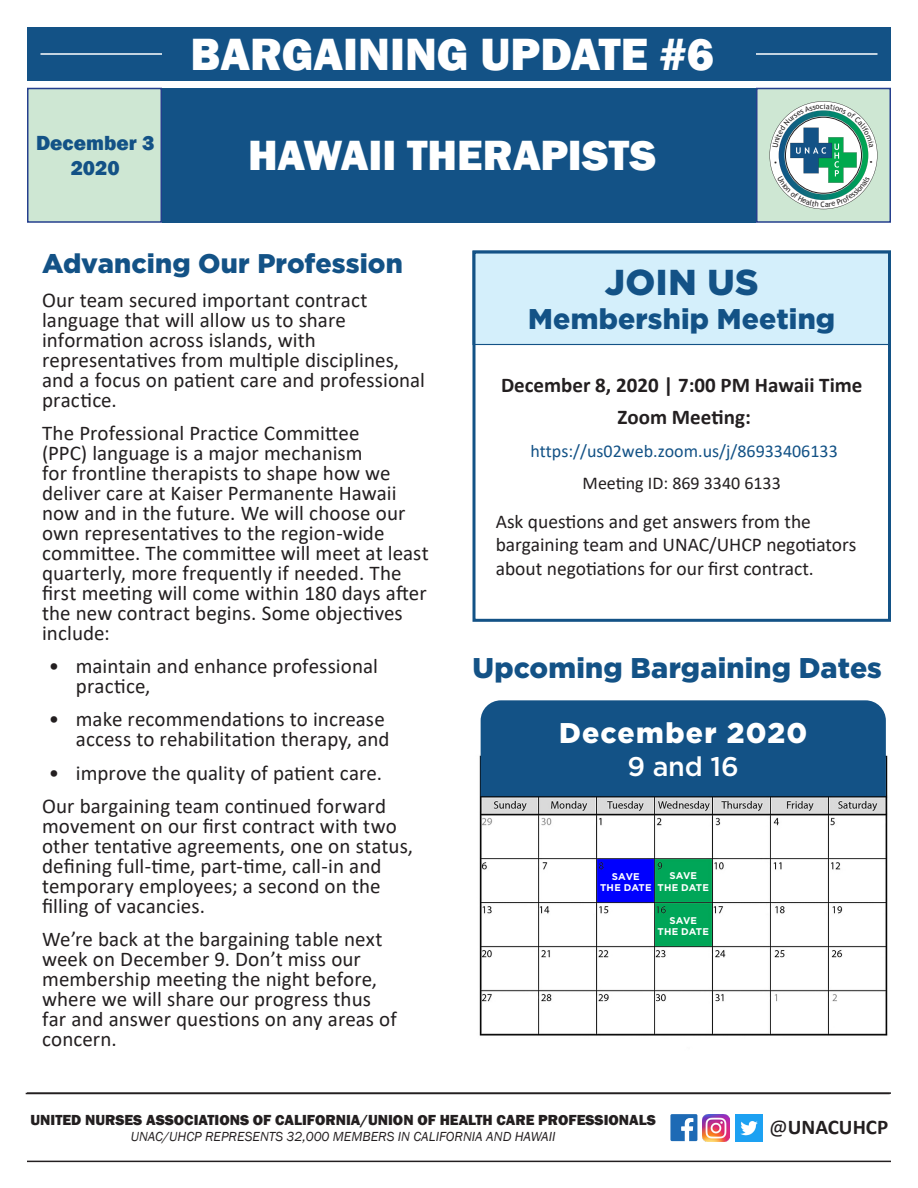
<style>
.page{position:relative;width:918px;height:1188px;background:#fff}
.page>*{position:absolute;margin:0;border:0;box-sizing:border-box;transform-origin:0 0}
.t1{font:800 46.5px "Franklin Gothic";color:#fff}
.t2{font:800 43.5px "Franklin Gothic";letter-spacing:-.005em;color:#fff}
.t3{font:900 36px "Gotham";letter-spacing:.015em;color:#135286}
.t4{font:900 28.5px "Gotham";letter-spacing:.005em;color:#135286}
.t5{font:900 28.5px "Gotham";letter-spacing:.04em;color:#fff}
.t6{font:900 27px "Gotham";color:#135286}
.t7{font:500 27px "Gotham";color:#fff}
.t8{font:21px/20px "Calibri";letter-spacing:.005em;color:#231f20}
.t9{font:700 21px/32px "Calibri";color:#231f20;text-align:center}
.t10{font:800 21px "Franklin Gothic";color:#135286}
.t11{font:19.5px/23.4px "Calibri";color:#231f20}
.t12{font:18px/32px "Calibri";color:#135286;text-align:center}
.t13{font:800 15px "Franklin Gothic";color:#231f20}
.t14{font:italic 13.5px "Franklin Gothic";color:#231f20}
.t15{font:700 9.75px "Gotham";letter-spacing:.015em;color:#fff}
.s1{color:#231f20}
.s2{font-weight:400}
</style>
<div class="page">
<div style="left:473px;top:251px;width:417px;height:93px;background:#d4effb"></div>
<div style="left:472px;top:251px;width:419px;height:94px;border:1px solid #135286"></div>
<hr style="left:27px;top:1092px;width:864px;height:2px;background:#231f20">
<hr style="left:27px;top:1161px;width:864px;height:1px;background:#231f20">
<div style="left:27px;top:27px;width:864px;height:54px;background:#135286"></div>
<div style="left:756px;top:88px;width:135px;height:135px;background:#cee7d3;border:2px solid #253f8e"></div>
<div style="left:27px;top:88px;width:135px;height:135px;background:#cee7d3;border:2px solid #253f8e"></div>
<div style="left:162px;top:88px;width:594px;height:135px;background:#135286"></div>
<hr style="left:40px;top:53px;width:122px;height:2px;background:#fff">
<hr style="left:756px;top:53px;width:122px;height:2px;background:#fff">
<img style="left:479px;top:754px;width:409px;height:282px">
<div style="left:481px;top:700px;width:405px;height:96px;background:#135286"></div>
<hr style="left:26px;top:1093px;width:864px;height:1px;background:#231f20">
<svg style="left:670px;top:1114px;width:27px;height:27px"></svg>
<img style="left:703px;top:1114px;width:27px;height:27px">
<img style="left:735px;top:1114px;width:27px;height:27px">
<div style="left:472px;top:251px;width:419px;height:371px;border:3px solid #135286"></div>
<svg style="left:770px;top:101px;width:108px;height:108px"></svg>
<p class="t10" style="left:36px;top:129px;width:120px">December 3</p>
<p class="t10" style="left:71px;top:155px;width:51px">2020</p>
<p class="t1" style="left:191px;top:25px;width:525px">BARGAINING UPDATE #6</p>
<p class="t2" style="left:248px;top:128px;width:409px">HAWAII THERAPISTS</p>
<p class="t6" style="left:42px;top:245px;width:362px">Advancing Our Profession</p>
<p class="t8" style="left:42px;top:289px;width:384px">Our team secured important contract language that will allow us to share information across islands, with representatives from multiple disciplines, and a focus on patient care and professional practice.</p>
<p class="t8" style="left:42px;top:423px;width:388px">The Professional Practice Committee<br>(PPC) language is a major mechanism<br>for frontline therapists to shape how we deliver care at Kaiser Permanente Hawaii now and in the future. We will choose our own representatives to the region-wide committee. The committee will meet at least quarterly, more frequently if needed. The first meeting will come within 180 days after the new contract begins. Some objectives include:</p>
<p class="t8" style="left:76px;top:655px;width:304px;text-indent:-27px">• maintain and enhance professional practice,</p>
<p class="t8" style="left:49px;top:709px;width:342px;text-align:right">• make recommendations to increase access to rehabilitation therapy, and</p>
<p class="t8" style="left:49px;top:762px;width:335px">• improve the quality of patient care.</p>
<p class="t8" style="left:42px;top:796px;width:373px">Our bargaining team continued forward movement on our first contract with two other tentative agreements, one on status, defining full-time, part-time, call-in and temporary employees; a second on the filling of vacancies.</p>
<p class="t8" style="left:42px;top:929px;width:356px">We’re back at the bargaining table next week on December 9. Don’t miss our membership meeting the night before, where we will share our progress thus far and answer questions on any areas of concern.</p>
<p class="t3" style="left:605px;top:258px;width:156px">JOIN US</p>
<p class="t4" style="left:528px;top:300px;width:308px">Membership Meeting</p>
<p class="t9" style="left:501px;top:369px;width:363px">December 8, 2020 | 7:00 PM Hawaii Time<br>Zoom Meeting:</p>
<p class="t12" style="left:530px;top:435px;width:309px">https://us02web.zoom.us/j/86933406133<br><span class="s1">Meeting ID: 869 3340 6133</span></p>
<p class="t11" style="left:496px;top:509px;width:362px">Ask questions and get answers from the bargaining team and UNAC/UHCP negotiators about negotiations for our first contract.</p>
<p class="t4" style="left:472px;top:648px;width:411px">Upcoming Bargaining Dates</p>
<p class="t5" style="left:559px;top:714px;width:250px">December 2020</p>
<p class="t7" style="left:627px;top:749px;width:113px">9 and 16</p>
<p class="t15" style="left:669px;top:869px;width:29px">SAVE</p>
<p class="t15" style="left:657px;top:881px;width:53px">THE DATE</p>
<p class="t15" style="left:612px;top:870px;width:29px">SAVE</p>
<p class="t15" style="left:600px;top:882px;width:53px">THE DATE</p>
<p class="t15" style="left:669px;top:914px;width:29px">SAVE</p>
<p class="t15" style="left:657px;top:925px;width:53px">THE DATE</p>
<p class="t13" style="left:30px;top:1110px;width:627px">UNITED NURSES ASSOCIATIONS OF CALIFORNIA/UNION OF HEALTH CARE PROFESSIONALS</p>
<p class="t14" style="left:131px;top:1128px;width:426px">UNAC/UHCP REPRESENTS 32,000 MEMBERS IN CALIFORNIA AND HAWAII</p>
<p class="t9" style="left:769px;top:1110px;width:121px"><span class="s2">@</span>UNACUHCP</p>
</div>
